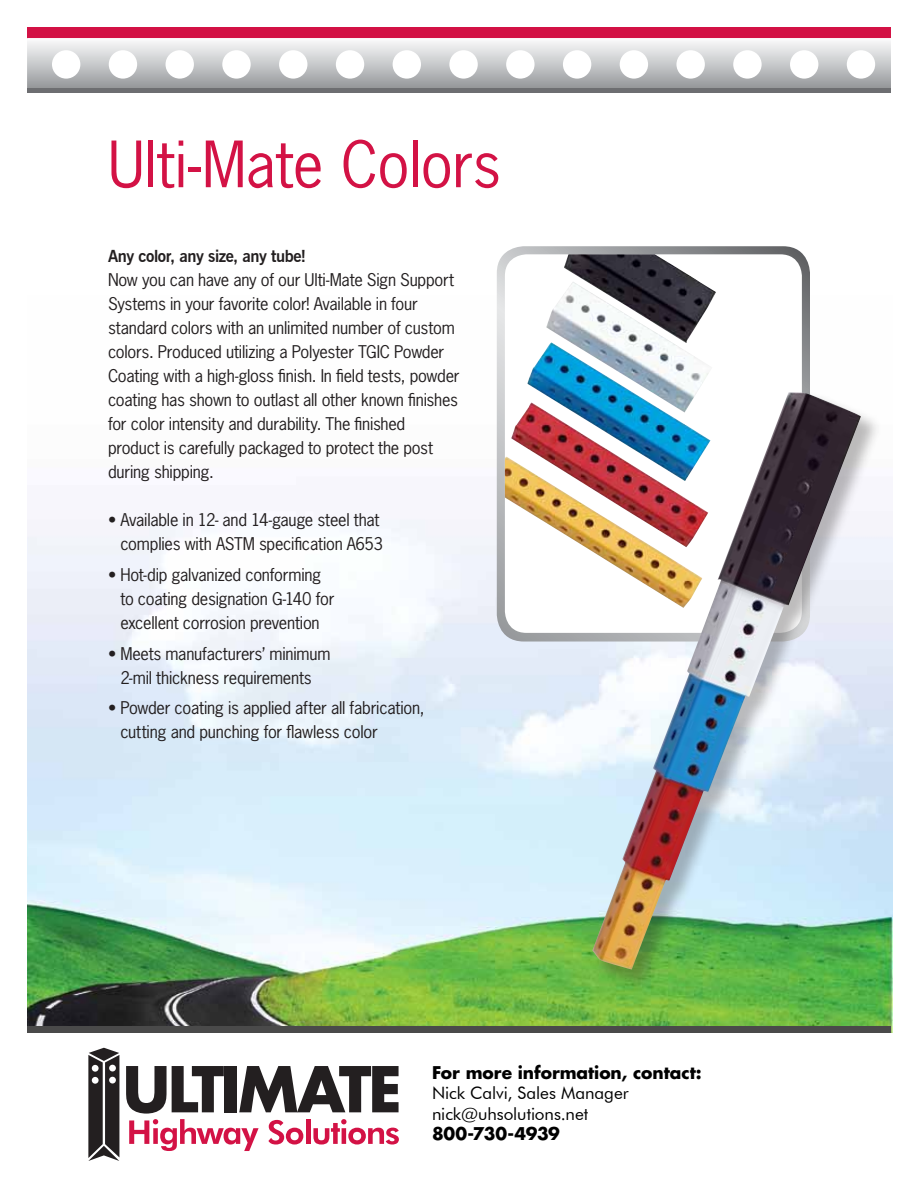
<style>
.page{position:relative;width:918px;height:1188px;background:#fff}
.page>*{position:absolute;margin:0;border:0;box-sizing:border-box;transform-origin:0 0}
.t1{font:60px "News Gothic";letter-spacing:-.005em;color:#d31245}
.t2{font:17.1px/20.5px "Futura BT";letter-spacing:-.005em;color:#000}
.t3{font:700 17.1px "Futura";letter-spacing:-.005em;color:#000}
.t4{font:700 17.1px "Futura";letter-spacing:-.025em;color:#000}
.t5{font:16.5px/24px "News Gothic";letter-spacing:-.015em;color:#231f20}
.t6{font:700 16.5px "News Gothic BT";letter-spacing:-.03em;color:#231f20}
</style>
<div class="page">
<img style="left:27px;top:394px;width:865px;height:639px">
<svg style="left:126px;top:1066px;width:273px;height:85px"></svg>
<svg style="left:88px;top:1048px;width:31px;height:113px;background:#474445"></svg>
<div style="left:92px;top:1065px;width:7px;height:7px;background:#fff;border-radius:50%"></div>
<div style="left:109px;top:1065px;width:7px;height:6px;background:#fff;border-radius:50%"></div>
<div style="left:92px;top:1077px;width:7px;height:7px;background:#fff;border-radius:50%"></div>
<div style="left:109px;top:1077px;width:7px;height:7px;background:#fff;border-radius:50%"></div>
<div style="left:27px;top:27px;width:864px;height:11px;background:#d31245"></div>
<svg style="left:27px;top:38px;width:864px;height:50px"></svg>
<div style="left:27px;top:88px;width:863px;height:5px;background:#6d6e71"></div>
<div style="left:27px;top:1026px;width:864px;height:7px;background:#4a4a4a"></div>
<svg style="left:497px;top:246px;width:313px;height:396px;background:#a9abad"></svg>
<div style="left:505px;top:254px;width:297px;height:379px;background:#fff;border-radius:22px"></div>
<img style="left:505px;top:254px;width:211px;height:297px">
<div style="left:592px;top:391px;width:290px;height:600px;background:#231f20;opacity:.3"></div>
<img style="left:592px;top:392px;width:269px;height:578px">
<h1 class="t1" style="left:108px;top:126px;width:395px">Ulti-Mate Colors</h1>
<p class="t6" style="left:108px;top:246px;width:200px">Any color, any size, any tube!</p>
<p class="t5" style="left:108px;top:267px;width:353px">Now you can have any of our Ulti-Mate Sign Support Systems in your favorite color! Available in four standard colors with an unlimited number of custom colors. Produced utilizing a Polyester TGIC Powder Coating with a high-gloss finish. In field tests, powder coating has shown to outlast all other known finishes for color intensity and durability. The finished product is carefully packaged to protect the post during shipping.</p>
<p class="t5" style="left:108px;top:507px;width:277px;text-align:right">• Available in 12- and 14-gauge steel that complies with ASTM specification A653</p>
<p class="t5" style="left:120px;top:562px;width:216px;text-indent:-12px">• Hot-dip galvanized conforming to coating designation G-140 for excellent corrosion prevention</p>
<p class="t5" style="left:108px;top:641px;width:224px;text-align:center">• Meets manufacturers’ minimum<br>2-mil thickness requirements</p>
<p class="t5" style="left:120px;top:696px;width:306px;text-indent:-12px">• Powder coating is applied after all fabrication, cutting and punching for flawless color</p>
<p class="t3" style="left:432px;top:1060px;width:271px">For more information, contact:</p>
<p class="t2" style="left:432px;top:1083px;width:198px">Nick Calvi, Sales Manager nick@uhsolutions.net</p>
<p class="t4" style="left:432px;top:1122px;width:130px">800-730-4939</p>
</div>
